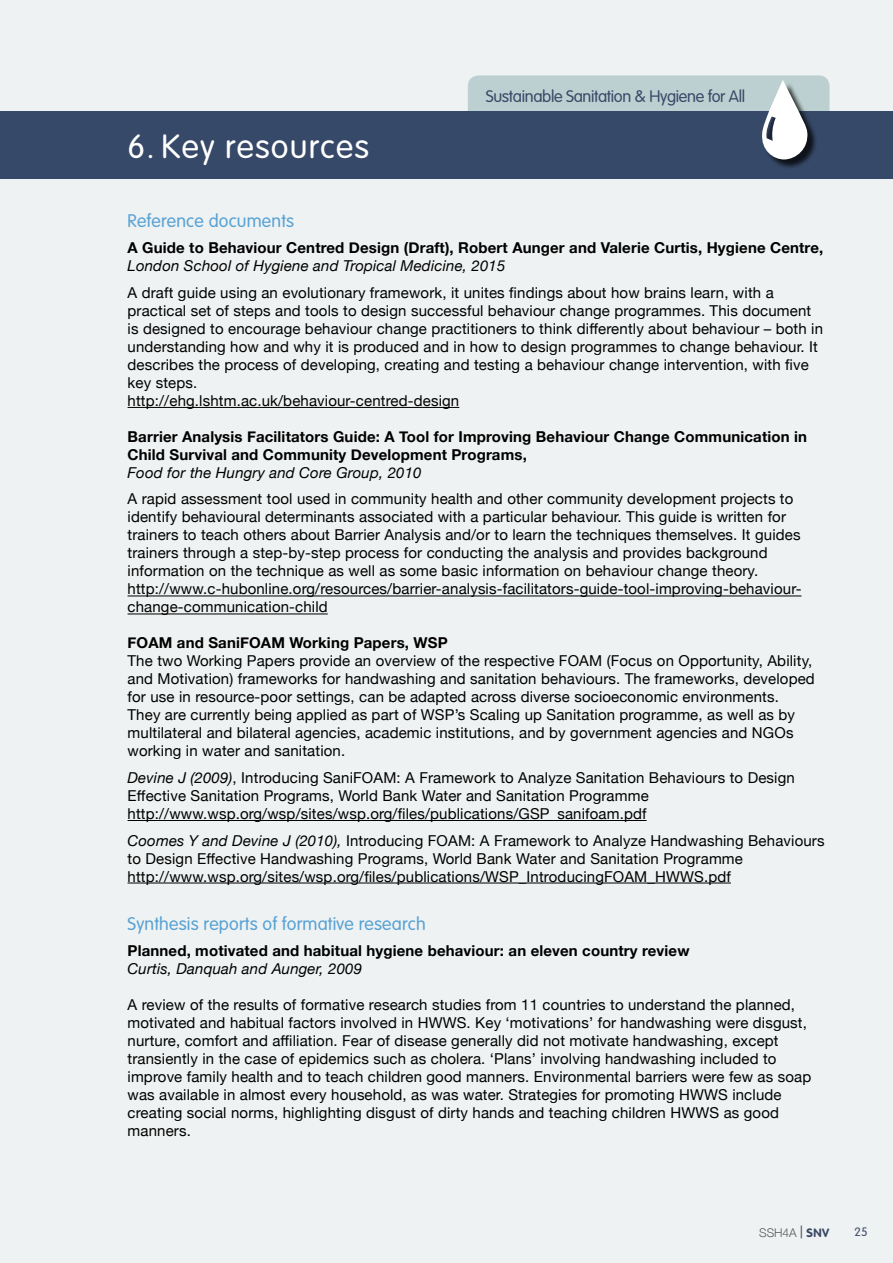
<style>
.page{position:relative;width:893px;height:1263px;background:#eff2f2}
.page>*{position:absolute;margin:0;border:0;box-sizing:border-box;transform-origin:0 0}
.t1{font:300 33px "VAG Rounded Std";letter-spacing:.035em;color:#fff}
.t2{font:300 18px "VAG Rounded Std";letter-spacing:.01em;color:#58a2d4}
.t3{font:300 16.5px "VAG Rounded Std";letter-spacing:-.02em;color:#374968}
.t4{font:15px/18px "Helvetica Neue";letter-spacing:.01em;color:#000}
.t5{font:700 15px/18px "Helvetica Neue";letter-spacing:.01em;color:#000}
.t6{font:italic 15px "Helvetica Neue";letter-spacing:.01em;color:#000}
.t7{font:300 12px "Helvetica Neue";letter-spacing:-.005em;color:#58595b}
.t8{font:300 12px "VAG Rounded Std";color:#3a4867}
.s1{font-style:italic}
.s2{font-family:"VAG Rounded Std";color:#3a4867}
.s3{font-family:"VAG Rounded Std";font-weight:700;color:#3a4867}
</style>
<div class="page">
<div style="left:468px;top:75px;width:361px;height:94px;background:#bcd0d1;border-radius:11px"></div>
<hr style="left:128px;top:407px;width:331px;height:1px;background:#000">
<hr style="left:128px;top:596px;width:673px;height:1px;background:#000">
<hr style="left:128px;top:614px;width:200px;height:1px;background:#000">
<hr style="left:128px;top:820px;width:519px;height:1px;background:#000">
<hr style="left:128px;top:883px;width:603px;height:1px;background:#000">
<div style="left:0;top:111px;width:893px;height:68px;background:#374968"></div>
<div style="left:763px;top:82px;width:55px;height:88px;background:#000;opacity:.75"></div>
<svg style="left:762px;top:80px;width:47px;height:80px"></svg>
<h1 class="t1" style="left:128px;top:127px;width:243px">6. Key resources</h1>
<p class="t3" style="left:486px;top:87px;width:261px">Sustainable Sanitation &amp; Hygiene for All</p>
<p class="t2" style="left:128px;top:210px;width:168px">Reference documents</p>
<p class="t5" style="left:128px;top:239px;width:697px">A Guide to Behaviour Centred Design (Draft), Robert Aunger and Valerie Curtis, Hygiene Centre,</p>
<p class="t6" style="left:128px;top:255px;width:379px">London School of Hygiene and Tropical Medicine, 2015</p>
<p class="t4" style="left:128px;top:284px;width:697px">A draft guide using an evolutionary framework, it unites findings about how brains learn, with a practical set of steps and tools to design successful behaviour change programmes. This document is designed to encourage behaviour change practitioners to think differently about behaviour – both in understanding how and why it is produced and in how to design programmes to change behaviour. It describes the process of developing, creating and testing a behaviour change intervention, with five key steps.<br>http://ehg.lshtm.ac.uk/behaviour-centred-design</p>
<p class="t5" style="left:128px;top:428px;width:681px">Barrier Analysis Facilitators Guide: A Tool for Improving Behaviour Change Communication in<br>Child Survival and Community Development Programs,</p>
<p class="t6" style="left:128px;top:462px;width:295px">Food for the Hungry and Core Group, 2010</p>
<p class="t4" style="left:128px;top:491px;width:675px">A rapid assessment tool used in community health and other community development projects to identify behavioural determinants associated with a particular behaviour. This guide is written for trainers to teach others about Barrier Analysis and/or to learn the techniques themselves. It guides trainers through a step-by-step process for conducting the analysis and provides background information on the technique as well as some basic information on behaviour change theory. http://www.c-hubonline.org/resources/barrier-analysis-facilitators-guide-tool-improving-behaviour&shy;change-communication-child</p>
<p class="t5" style="left:128px;top:634px;width:322px">FOAM and SaniFOAM Working Papers, WSP</p>
<p class="t4" style="left:128px;top:653px;width:689px">The two Working Papers provide an overview of the respective FOAM (Focus on Opportunity, Ability, and Motivation) frameworks for handwashing and sanitation behaviours. The frameworks, developed for use in resource-poor settings, can be adapted across diverse socioeconomic environments.<br>They are currently being applied as part of WSP’s Scaling up Sanitation programme, as well as by multilateral and bilateral agencies, academic institutions, and by government agencies and NGOs working in water and sanitation.</p>
<p class="t4" style="left:128px;top:769px;width:669px"><span class="s1">Devine J (2009)</span>, Introducing SaniFOAM: A Framework to Analyze Sanitation Behaviours to Design<br>Effective Sanitation Programs, World Bank Water and Sanitation Programme http://www.wsp.org/wsp/sites/wsp.org/files/publications/GSP_sanifoam.pdf</p>
<p class="t4" style="left:128px;top:832px;width:698px"><span class="s1">Coomes Y and Devine J (2010),</span> Introducing FOAM: A Framework to Analyze Handwashing Behaviours to Design Effective Handwashing Programs, World Bank Water and Sanitation Programme http://www.wsp.org/sites/wsp.org/files/publications/WSP_IntroducingFOAM_HWWS.pdf</p>
<p class="t2" style="left:128px;top:913px;width:300px">Synthesis reports of formative research</p>
<p class="t5" style="left:128px;top:942px;width:563px">Planned, motivated and habitual hygiene behaviour: an eleven country review</p>
<p class="t6" style="left:128px;top:958px;width:236px">Curtis, Danquah and Aunger, 2009</p>
<p class="t4" style="left:128px;top:997px;width:685px">A review of the results of formative research studies from 11 countries to understand the planned, motivated and habitual factors involved in HWWS. Key ‘motivations’ for handwashing were disgust, nurture, comfort and affiliation. Fear of disease generally did not motivate handwashing, except transiently in the case of epidemics such as cholera. ‘Plans’ involving handwashing included to improve family health and to teach children good manners. Environmental barriers were few as soap was available in almost every household, as was water. Strategies for promoting HWWS include creating social norms, highlighting disgust of dirty hands and teaching children HWWS as good manners.</p>
<p class="t7" style="left:759px;top:1223px;width:72px">SSH4A <span class="s2">|</span> <span class="s3">SNV</span></p>
<p class="t8" style="left:854px;top:1225px;width:15px">25</p>
</div>
